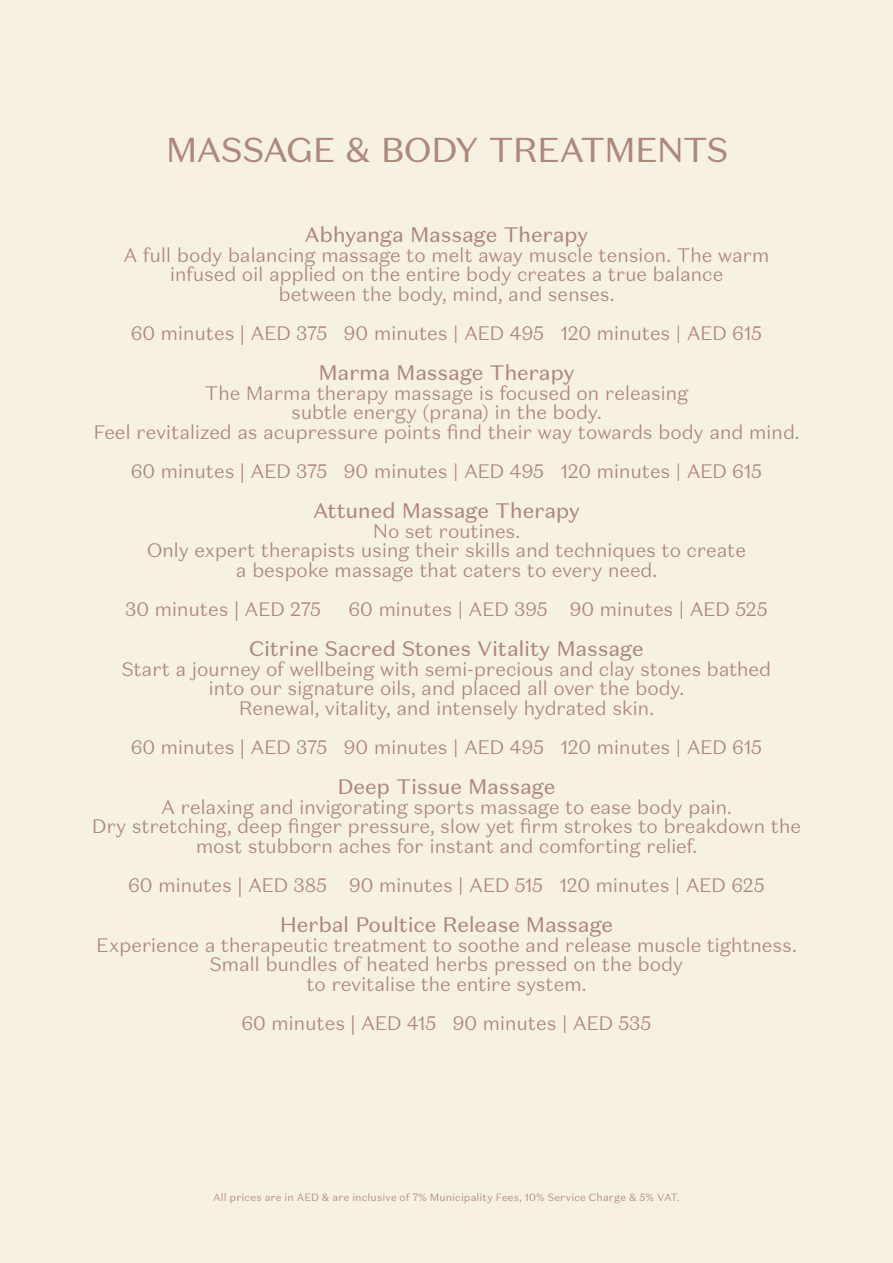
<style>
.page{position:relative;width:893px;height:1263px;background:#f6f1e2}
.page>*{position:absolute;margin:0;border:0;box-sizing:border-box;transform-origin:0 0}
.t1{font:34.5px "Domaine Sans Text";letter-spacing:-.035em;color:#ad887c}
.t2{font:21px "Domaine Sans Text";letter-spacing:-.015em;color:#ad887c}
.t3{font:300 19.5px/19.5px "Domaine Sans Text";letter-spacing:-.015em;color:#ad887c;text-align:center}
.t4{font:300 10.5px "Domaine Sans Text";letter-spacing:.01em;color:#ad887c}
.s1{font-family:"Minion Pro";font-weight:400}
</style>
<div class="page">
<p class="t1" style="left:166px;top:128px;width:564px">MASSAGE &amp; BODY TREATMENTS</p>
<p class="t2" style="left:305px;top:222px;width:285px">Abhyanga Massage Therapy</p>
<p class="t3" style="left:123px;top:245px;width:648px">A full body balancing massage to melt away muscle tension. The warm</p>
<p class="t3" style="left:170px;top:265px;width:555px">infused oil applied on the entire body creates a true balance</p>
<p class="t3" style="left:279px;top:284px;width:337px">between the body, mind, and senses.</p>
<p class="t3" style="left:561px;top:323px;width:203px">120 minutes | AED 615</p>
<p class="t3" style="left:131px;top:323px;width:198px">60 minutes <span class="s1">|</span> AED 375</p>
<p class="t2" style="left:318px;top:360px;width:258px">Marma Massage Therapy</p>
<p class="t3" style="left:204px;top:383px;width:485px">The Marma therapy massage is focused on releasing</p>
<p class="t3" style="left:93px;top:403px;width:708px">subtle energy (prana) in the body.<br>Feel revitalized as acupressure points find their way towards body and mind.</p>
<p class="t3" style="left:561px;top:461px;width:203px">120 minutes | AED 615</p>
<p class="t3" style="left:344px;top:323px;width:202px">90 minutes | AED 495</p>
<p class="t3" style="left:131px;top:461px;width:198px">60 minutes <span class="s1">|</span> AED 375</p>
<p class="t2" style="left:313px;top:498px;width:268px">Attuned Massage Therapy</p>
<p class="t3" style="left:147px;top:521px;width:600px">No set routines.<br>Only expert therapists using their skills and techniques to create</p>
<p class="t3" style="left:236px;top:560px;width:423px">a bespoke massage that caters to every need.</p>
<p class="t3" style="left:570px;top:599px;width:199px">90 minutes | AED 525</p>
<p class="t3" style="left:344px;top:461px;width:202px">90 minutes | AED 495</p>
<p class="t3" style="left:125px;top:599px;width:197px">30 minutes <span class="s1">|</span> AED 275</p>
<p class="t2" style="left:249px;top:636px;width:396px">Citrine Sacred Stones Vitality Massage</p>
<p class="t3" style="left:122px;top:659px;width:651px">Start a journey of wellbeing with semi-precious and clay stones bathed</p>
<p class="t3" style="left:209px;top:679px;width:477px">into our signature oils, and placed all over the body.</p>
<p class="t3" style="left:239px;top:698px;width:417px">Renewal, vitality, and intensely hydrated skin.</p>
<p class="t3" style="left:561px;top:737px;width:203px">120 minutes | AED 615</p>
<p class="t3" style="left:348px;top:599px;width:201px">60 minutes | AED 395</p>
<p class="t3" style="left:131px;top:737px;width:198px">60 minutes <span class="s1">|</span> AED 375</p>
<p class="t3" style="left:344px;top:737px;width:202px">90 minutes | AED 495</p>
<p class="t2" style="left:338px;top:774px;width:219px">Deep Tissue Massage</p>
<p class="t3" style="left:161px;top:797px;width:572px">A relaxing and invigorating sports massage to ease body pain.</p>
<p class="t3" style="left:92px;top:817px;width:710px">Dry stretching, deep finger pressure, slow yet firm strokes to breakdown the most stubborn aches for instant and comforting relief.</p>
<p class="t3" style="left:560px;top:875px;width:207px">120 minutes | AED 625</p>
<p class="t3" style="left:128px;top:875px;width:200px">60 minutes <span class="s1">|</span> AED 385</p>
<p class="t2" style="left:280px;top:912px;width:335px">Herbal Poultice Release Massage</p>
<p class="t3" style="left:96px;top:935px;width:702px">Experience a therapeutic treatment to soothe and release muscle tightness.<br>Small bundles of heated herbs pressed on the body</p>
<p class="t3" style="left:306px;top:974px;width:282px">to revitalise the entire system.</p>
<p class="t3" style="left:453px;top:1013px;width:200px">90 minutes | AED 535</p>
<p class="t3" style="left:349px;top:875px;width:196px">90 minutes | AED 515</p>
<p class="t3" style="left:241px;top:1013px;width:196px">60 minutes <span class="s1">|</span> AED 415</p>
<p class="t4" style="left:213px;top:1191px;width:468px">All prices are in AED &amp; are inclusive of 7% Municipality Fees, 10% Service Charge &amp; 5% VAT.</p>
</div>
